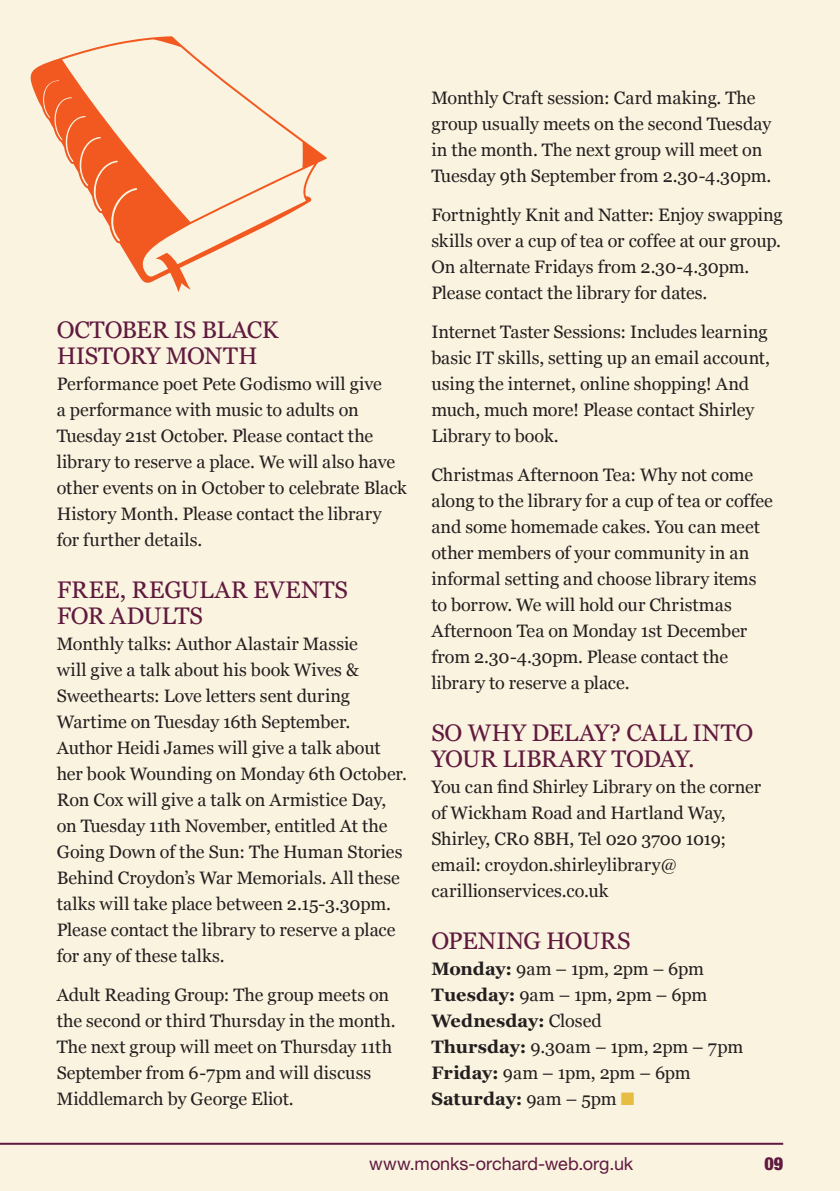
<style>
.page{position:relative;width:840px;height:1191px;background:#fff}
.page>*{position:absolute;margin:0;border:0;box-sizing:border-box;transform-origin:0 0}
._04_Body_copy_Head_1{font:24px/26px "Georgia";letter-spacing:-.01em;color:#601a3f}
._04_Body_copy{font:18px/26px "Georgia";color:#231f20}
.t1{font:18px "Helvetica Neue LT Std";color:#601a3f}
.t2{font:900 condensed 18px "Helvetica Neue LT Std";color:#601a3f}
.s1{font-weight:700}
.s2{color:#e7bc43}
</style>
<div class="page">
<div style="left:0;top:0;width:839px;height:1191px;background:#faf3df"></div>
<hr style="left:0;top:1142px;width:782px;height:2px;background:#601a3f">
<svg style="left:30px;top:36px;width:297px;height:256px"></svg>
<p class="_04_Body_copy_Head_1" style="left:57px;top:317px;width:223px">OCTOBER IS BLACK<br>HISTORY MONTH</p>
<p class="_04_Body_copy" style="left:57px;top:371px;width:351px">Performance poet Pete Godismo will give<br>a performance with music to adults on Tuesday 21st October. Please contact the library to reserve a place. We will also have other events on in October to celebrate Black History Month. Please contact the library for further details.</p>
<p class="_04_Body_copy_Head_1" style="left:57px;top:577px;width:293px">FREE, REGULAR EVENTS<br>FOR ADULTS</p>
<p class="_04_Body_copy" style="left:57px;top:631px;width:351px">Monthly talks: Author Alastair Massie<br>will give a talk about his book Wives &amp; Sweethearts: Love letters sent during Wartime on Tuesday 16th September.<br>Author Heidi James will give a talk about her book Wounding on Monday 6th October.<br>Ron Cox will give a talk on Armistice Day, on Tuesday 11th November, entitled At the Going Down of the Sun: The Human Stories Behind Croydon’s War Memorials. All these talks will take place between 2.15-3.30pm.<br>Please contact the library to reserve a place for any of these talks.</p>
<p class="_04_Body_copy" style="left:57px;top:982px;width:340px">Adult Reading Group: The group meets on the second or third Thursday in the month.<br>The next group will meet on Thursday 11th September from 6-7pm and will discuss Middlemarch by George Eliot.</p>
<p class="_04_Body_copy" style="left:431px;top:85px;width:341px">Monthly Craft session: Card making. The group usually meets on the second Tuesday in the month. The next group will meet on Tuesday 9th September from 2.30-4.30pm.</p>
<p class="_04_Body_copy" style="left:431px;top:202px;width:353px">Fortnightly Knit and Natter: Enjoy swapping skills over a cup of tea or coffee at our group.<br>On alternate Fridays from 2.30-4.30pm.<br>Please contact the library for dates.</p>
<p class="_04_Body_copy" style="left:431px;top:319px;width:340px">Internet Taster Sessions: Includes learning basic IT skills, setting up an email account, using the internet, online shopping! And much, much more! Please contact Shirley Library to book.</p>
<p class="_04_Body_copy" style="left:431px;top:462px;width:343px">Christmas Afternoon Tea: Why not come along to the library for a cup of tea or coffee and some homemade cakes. You can meet other members of your community in an informal setting and choose library items to borrow. We will hold our Christmas Afternoon Tea on Monday 1st December from 2.30-4.30pm. Please contact the library to reserve a place.</p>
<p class="_04_Body_copy_Head_1" style="left:431px;top:720px;width:323px">SO WHY DELAY? CALL INTO<br>YOUR LIBRARY TODAY.</p>
<p class="_04_Body_copy" style="left:431px;top:774px;width:331px">You can find Shirley Library on the corner of Wickham Road and Hartland Way, Shirley, CR0 8BH, Tel 020 3700 1019; email: croydon.shirleylibrary@ carillionservices.co.uk</p>
<p class="_04_Body_copy_Head_1" style="left:431px;top:928px;width:200px">OPENING HOURS</p>
<p class="_04_Body_copy" style="left:431px;top:956px;width:313px"><span class="s1">Monday:</span> 9am – 1pm, 2pm – 6pm<br><span class="s1">Tuesday:</span> 9am – 1pm, 2pm – 6pm<br><span class="s1">Wednesday:</span> Closed<br><span class="s1">Thursday:</span> 9.30am – 1pm, 2pm – 7pm<br><span class="s1">Friday:</span> 9am – 1pm, 2pm – 6pm<br><span class="s1">Saturday:</span> 9am – 5pm <span class="s2">■</span></p>
<p class="t1" style="left:369px;top:1152px;width:266px">www.monks-orchard-web.org.uk</p>
<p class="t2" style="left:764px;top:1152px;width:20px">09</p>
</div>
